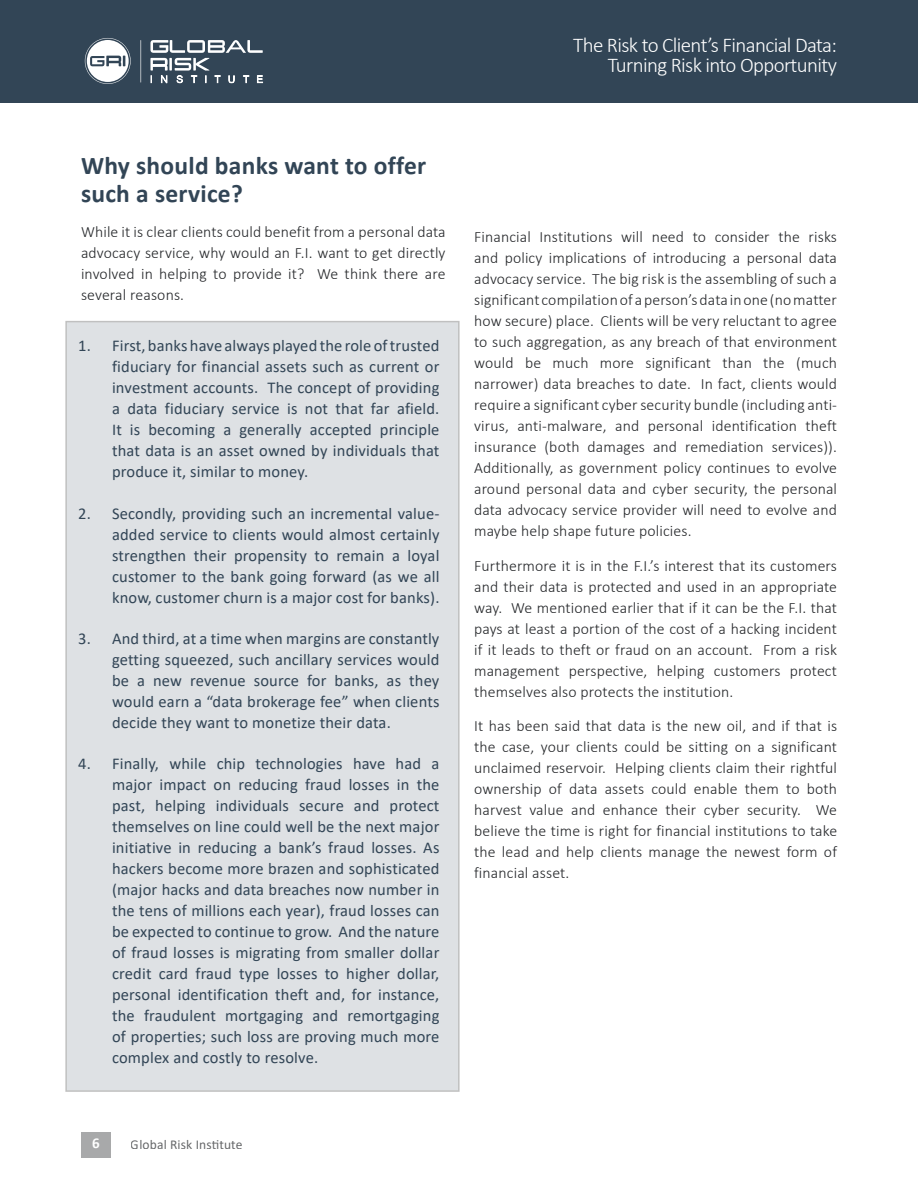
<style>
.page{position:relative;width:918px;height:1188px;background:#fff}
.page>*{position:absolute;margin:0;border:0;box-sizing:border-box;transform-origin:0 0}
.t1{font:700 25.5px/28.5px "Calibri";letter-spacing:.01em;color:#324556}
.t2{font:300 21px/19.5px "Calibri";letter-spacing:-.03em;color:#fff;text-align:right}
.t3{font:16.5px/21px "Calibri";letter-spacing:.01em;color:#324556;text-align:justify}
.t4{font:300 15.75px/21px "Calibri";letter-spacing:.01em;color:#242629;text-align:justify}
.t5{font:700 15px "Calibri";color:#fff}
.t6{font:13.5px "Calibri";letter-spacing:.01em;color:#242629}
</style>
<div class="page">
<div style="left:81px;top:1132px;width:30px;height:25px;background:#a8a9aa"></div>
<div style="left:0;top:0;width:918px;height:102px;background:#324556"></div>
<svg style="left:141px;top:40px;width:1px;height:43px"></svg>
<svg style="left:85px;top:38px;width:46px;height:46px"></svg>
<svg style="left:150px;top:40px;width:113px;height:43px"></svg>
<div style="left:66px;top:322px;width:393px;height:769px;background:#dee1e4"></div>
<h2 class="t2" style="left:573px;top:36px;width:265px">The Risk to Client’s Financial Data:<br>Turning Risk into Opportunity</h2>
<h1 class="t1" style="left:81px;top:151px;width:347px">Why should banks want to offer such a service?</h1>
<p class="t4" style="left:81px;top:221px;width:366px">While it is clear clients could benefit from a personal data advocacy service, why would an F.I. want to get directly involved in helping to provide it? We think there are several reasons.</p>
<p class="t3" style="left:112px;top:335px;width:329px;text-indent:-34px">1. First, banks have always played the role of trusted fiduciary for financial assets such as current or investment accounts. The concept of providing a data fiduciary service is not that far afield.<br>It is becoming a generally accepted principle that data is an asset owned by individuals that produce it, similar to money.</p>
<p class="t3" style="left:112px;top:502px;width:329px;text-indent:-34px">2. Secondly, providing such an incremental value&shy;added service to clients would almost certainly strengthen their propensity to remain a loyal customer to the bank going forward (as we all know, customer churn is a major cost for banks).</p>
<p class="t3" style="left:112px;top:628px;width:329px;text-indent:-34px">3. And third, at a time when margins are constantly getting squeezed, such ancillary services would be a new revenue source for banks, as they would earn a “data brokerage fee” when clients decide they want to monetize their data.</p>
<p class="t3" style="left:112px;top:753px;width:329px;text-indent:-34px">4. Finally, while chip technologies have had a major impact on reducing fraud losses in the past, helping individuals secure and protect themselves on line could well be the next major initiative in reducing a bank’s fraud losses. As hackers become more brazen and sophisticated (major hacks and data breaches now number in the tens of millions each year), fraud losses can be expected to continue to grow. And the nature of fraud losses is migrating from smaller dollar credit card fraud type losses to higher dollar, personal identification theft and, for instance, the fraudulent mortgaging and remortgaging of properties; such loss are proving much more complex and costly to resolve.</p>
<p class="t5" style="left:92px;top:1133px;width:9px">6</p>
<p class="t6" style="left:131px;top:1135px;width:113px">Global Risk Institute</p>
<p class="t4" style="left:474px;top:226px;width:365px">Financial Institutions will need to consider the risks and policy implications of introducing a personal data advocacy service. The big risk is the assembling of such a significant compilation of a person’s data in one (no matter how secure) place. Clients will be very reluctant to agree to such aggregation, as any breach of that environment would be much more significant than the (much narrower) data breaches to date. In fact, clients would require a significant cyber security bundle (including anti&shy;virus, anti-malware, and personal identification theft insurance (both damages and remediation services)).<br>Additionally, as government policy continues to evolve around personal data and cyber security, the personal data advocacy service provider will need to evolve and maybe help shape future policies.</p>
<p class="t4" style="left:474px;top:555px;width:365px">Furthermore it is in the F.I.’s interest that its customers and their data is protected and used in an appropriate way. We mentioned earlier that if it can be the F.I. that pays at least a portion of the cost of a hacking incident if it leads to theft or fraud on an account. From a risk management perspective, helping customers protect themselves also protects the institution.</p>
<p class="t4" style="left:474px;top:715px;width:365px">It has been said that data is the new oil, and if that is the case, your clients could be sitting on a significant unclaimed reservoir. Helping clients claim their rightful ownership of data assets could enable them to both harvest value and enhance their cyber security. We believe the time is right for financial institutions to take the lead and help clients manage the newest form of financial asset.</p>
</div>
